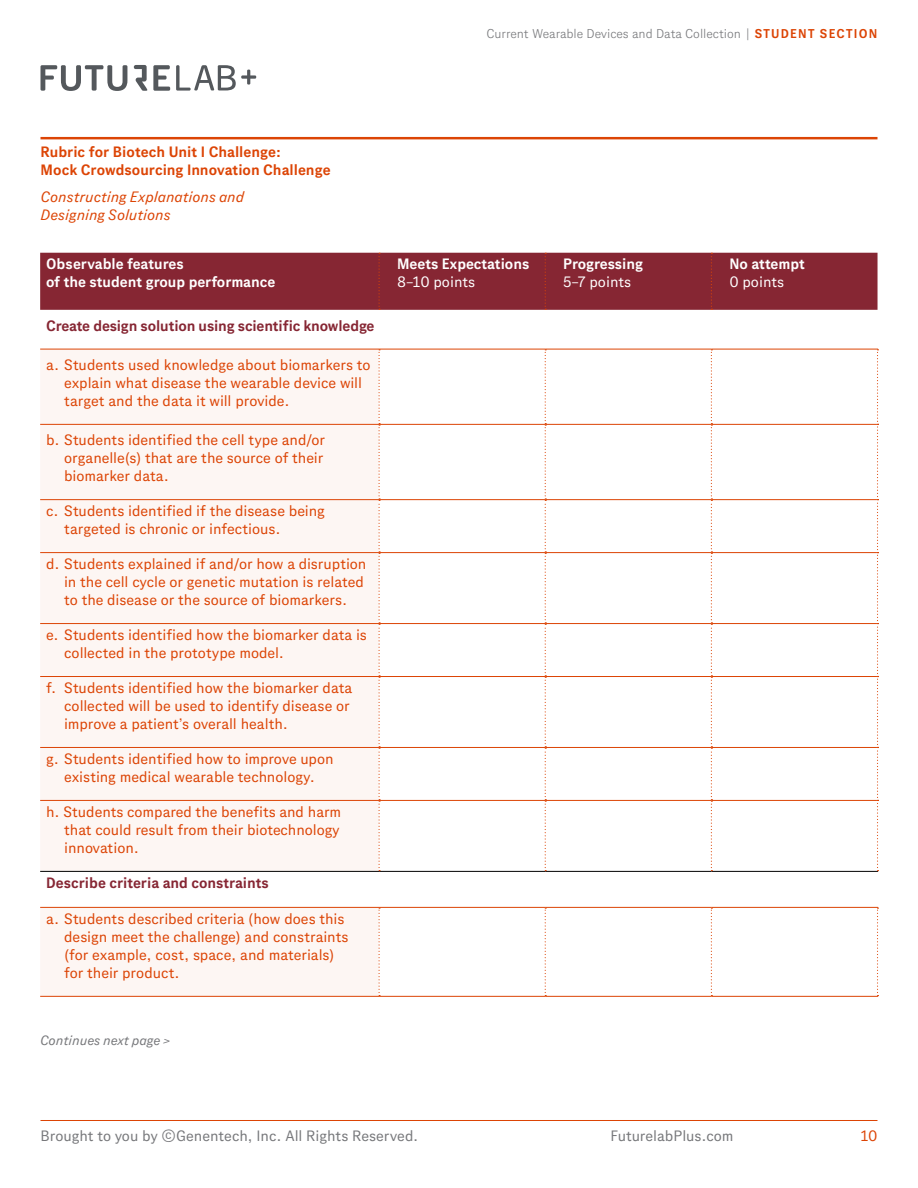
<style>
.page{position:relative;width:918px;height:1188px;background:#fff}
.page>*{position:absolute;margin:0;border:0;box-sizing:border-box;transform-origin:0 0}
.t1{font:15px/18px "Gene Sans";color:#dc4405}
.t2{font:700 15px/18px "Gene Sans";color:#fff}
.t3{font:700 15px "Gene Sans";letter-spacing:-.01em;color:#862633}
.t4{font:700 15px/18px "Gene Sans";color:#dc4405}
.t5{font:15px "Gene Sans";color:#77787b}
.t6{font:italic 15px/18px "Gene Sans";color:#dc4405}
.t7{font:15px "Gene Sans";color:#fff}
.t8{font:italic 13.5px "Gene Sans";color:#77787b}
.t9{font:300 12.75px "Gene Sans";color:#77787b}
.s1{font-weight:700;color:#dc4405}
</style>
<div class="page">
<div style="left:40px;top:253px;width:838px;height:57px;background:#862633"></div>
<div style="left:40px;top:350px;width:339px;height:646px;background:#fdf6f3"></div>
<hr style="left:40px;top:871px;width:339px;height:1px;background:#000">
<hr style="left:711px;top:871px;width:167px;height:1px;background:#000">
<hr style="left:379px;top:871px;width:166px;height:1px;background:#000">
<hr style="left:545px;top:871px;width:166px;height:1px;background:#000">
<svg style="left:545px;top:350px;width:1px;height:521px"></svg>
<svg style="left:545px;top:908px;width:1px;height:88px"></svg>
<svg style="left:711px;top:350px;width:1px;height:521px"></svg>
<svg style="left:711px;top:908px;width:1px;height:88px"></svg>
<svg style="left:379px;top:253px;width:1px;height:57px"></svg>
<svg style="left:379px;top:350px;width:1px;height:521px"></svg>
<svg style="left:379px;top:908px;width:1px;height:88px"></svg>
<hr style="left:40px;top:424px;width:339px;height:1px;background:#dc4405">
<hr style="left:379px;top:424px;width:166px;height:1px;background:#dc4405">
<hr style="left:545px;top:424px;width:166px;height:1px;background:#dc4405">
<hr style="left:711px;top:424px;width:166px;height:1px;background:#dc4405">
<hr style="left:40px;top:499px;width:339px;height:1px;background:#dc4405">
<hr style="left:379px;top:499px;width:166px;height:1px;background:#dc4405">
<hr style="left:545px;top:499px;width:166px;height:1px;background:#dc4405">
<hr style="left:711px;top:499px;width:166px;height:1px;background:#dc4405">
<hr style="left:40px;top:552px;width:339px;height:1px;background:#dc4405">
<hr style="left:379px;top:552px;width:166px;height:1px;background:#dc4405">
<hr style="left:545px;top:552px;width:166px;height:1px;background:#dc4405">
<hr style="left:711px;top:552px;width:166px;height:1px;background:#dc4405">
<hr style="left:40px;top:623px;width:339px;height:1px;background:#dc4405">
<hr style="left:379px;top:623px;width:166px;height:1px;background:#dc4405">
<hr style="left:545px;top:623px;width:166px;height:1px;background:#dc4405">
<hr style="left:711px;top:623px;width:166px;height:1px;background:#dc4405">
<hr style="left:40px;top:676px;width:339px;height:1px;background:#dc4405">
<hr style="left:379px;top:676px;width:166px;height:1px;background:#dc4405">
<hr style="left:545px;top:676px;width:166px;height:1px;background:#dc4405">
<hr style="left:711px;top:676px;width:166px;height:1px;background:#dc4405">
<hr style="left:40px;top:747px;width:339px;height:1px;background:#dc4405">
<hr style="left:379px;top:747px;width:166px;height:1px;background:#dc4405">
<hr style="left:545px;top:747px;width:166px;height:1px;background:#dc4405">
<hr style="left:711px;top:747px;width:166px;height:1px;background:#dc4405">
<hr style="left:40px;top:800px;width:339px;height:1px;background:#dc4405">
<hr style="left:379px;top:800px;width:166px;height:1px;background:#dc4405">
<hr style="left:545px;top:800px;width:166px;height:1px;background:#dc4405">
<hr style="left:711px;top:800px;width:166px;height:1px;background:#dc4405">
<hr style="left:40px;top:996px;width:339px;height:1px;background:#dc4405">
<hr style="left:379px;top:996px;width:166px;height:1px;background:#dc4405">
<hr style="left:545px;top:996px;width:166px;height:1px;background:#dc4405">
<hr style="left:711px;top:996px;width:167px;height:1px;background:#dc4405">
<svg style="left:545px;top:253px;width:1px;height:57px"></svg>
<svg style="left:711px;top:253px;width:1px;height:57px"></svg>
<hr style="left:40px;top:349px;width:339px;height:1px;background:#dc4405">
<hr style="left:379px;top:349px;width:166px;height:1px;background:#dc4405">
<hr style="left:545px;top:349px;width:166px;height:1px;background:#dc4405">
<hr style="left:711px;top:349px;width:167px;height:1px;background:#dc4405">
<hr style="left:40px;top:907px;width:339px;height:1px;background:#dc4405">
<hr style="left:379px;top:907px;width:166px;height:1px;background:#dc4405">
<hr style="left:545px;top:907px;width:166px;height:1px;background:#dc4405">
<hr style="left:711px;top:907px;width:167px;height:1px;background:#dc4405">
<svg style="left:877px;top:349px;width:2px;height:522px"></svg>
<svg style="left:877px;top:908px;width:2px;height:88px"></svg>
<hr style="left:40px;top:137px;width:838px;height:2px;background:#dc4405">
<svg style="left:133px;top:65px;width:14px;height:26px"></svg>
<svg style="left:40px;top:65px;width:87px;height:26px"></svg>
<svg style="left:153px;top:65px;width:17px;height:26px"></svg>
<svg style="left:176px;top:65px;width:80px;height:26px"></svg>
<hr style="left:40px;top:1120px;width:838px;height:1px;background:#dc4405">
<p class="t9" style="left:486px;top:26px;width:393px">Current Wearable Devices and Data Collection | <span class="s1">STUDENT SECTION</span></p>
<p class="t4" style="left:40px;top:142px;width:292px">Rubric for Biotech Unit I Challenge:<br>Mock Crowdsourcing Innovation Challenge</p>
<p class="t6" style="left:40px;top:187px;width:205px">Constructing Explanations and<br>Designing Solutions</p>
<p class="t2" style="left:46px;top:255px;width:231px">Observable features<br>of the student group performance</p>
<p class="t2" style="left:397px;top:255px;width:134px">Meets Expectations</p>
<p class="t7" style="left:397px;top:274px;width:80px">8–10 points</p>
<p class="t3" style="left:46px;top:317px;width:330px">Create design solution using scientific knowledge</p>
<p class="t1" style="left:64px;top:356px;width:308px;text-indent:-18px">a. Students used knowledge about biomarkers to explain what disease the wearable device will target and the data it will provide.</p>
<p class="t1" style="left:64px;top:431px;width:263px;text-indent:-18px">b. Students identified the cell type and/or organelle(s) that are the source of their biomarker data.</p>
<p class="t1" style="left:64px;top:502px;width:262px;text-indent:-18px">c. Students identified if the disease being targeted is chronic or infectious.</p>
<p class="t1" style="left:64px;top:555px;width:304px;text-indent:-18px">d. Students explained if and/or how a disruption in the cell cycle or genetic mutation is related to the disease or the source of biomarkers.</p>
<p class="t1" style="left:64px;top:626px;width:304px;text-indent:-18px">e. Students identified how the biomarker data is collected in the prototype model.</p>
<p class="t1" style="left:64px;top:679px;width:290px;text-indent:-18px">f. Students identified how the biomarker data collected will be used to identify disease or improve a patient’s overall health.</p>
<p class="t1" style="left:46px;top:750px;width:289px;text-align:center">g. Students identified how to improve upon existing medical wearable technology.</p>
<p class="t1" style="left:64px;top:803px;width:279px;text-align:justify;text-indent:-18px">h. Students compared the benefits and harm that could result from their biotechnology innovation.</p>
<p class="t3" style="left:46px;top:874px;width:224px">Describe criteria and constraints</p>
<p class="t1" style="left:64px;top:910px;width:286px;text-indent:-18px">a. Students described criteria (how does this design meet the challenge) and constraints (for example, cost, space, and materials) for their product.</p>
<p class="t8" style="left:40px;top:1032px;width:131px">Continues next page &gt;</p>
<p class="t2" style="left:563px;top:255px;width:81px">Progressing</p>
<p class="t7" style="left:563px;top:274px;width:69px">5–7 points</p>
<p class="t2" style="left:729px;top:255px;width:77px">No attempt</p>
<p class="t7" style="left:729px;top:274px;width:56px">0 points</p>
<p class="t5" style="left:40px;top:1127px;width:379px">Brought to you by ©Genentech, Inc. All Rights Reserved.</p>
<p class="t5" style="left:610px;top:1127px;width:125px">FuturelabPlus.com</p>
<p class="t1" style="left:860px;top:1127px;width:19px">10</p>
</div>
